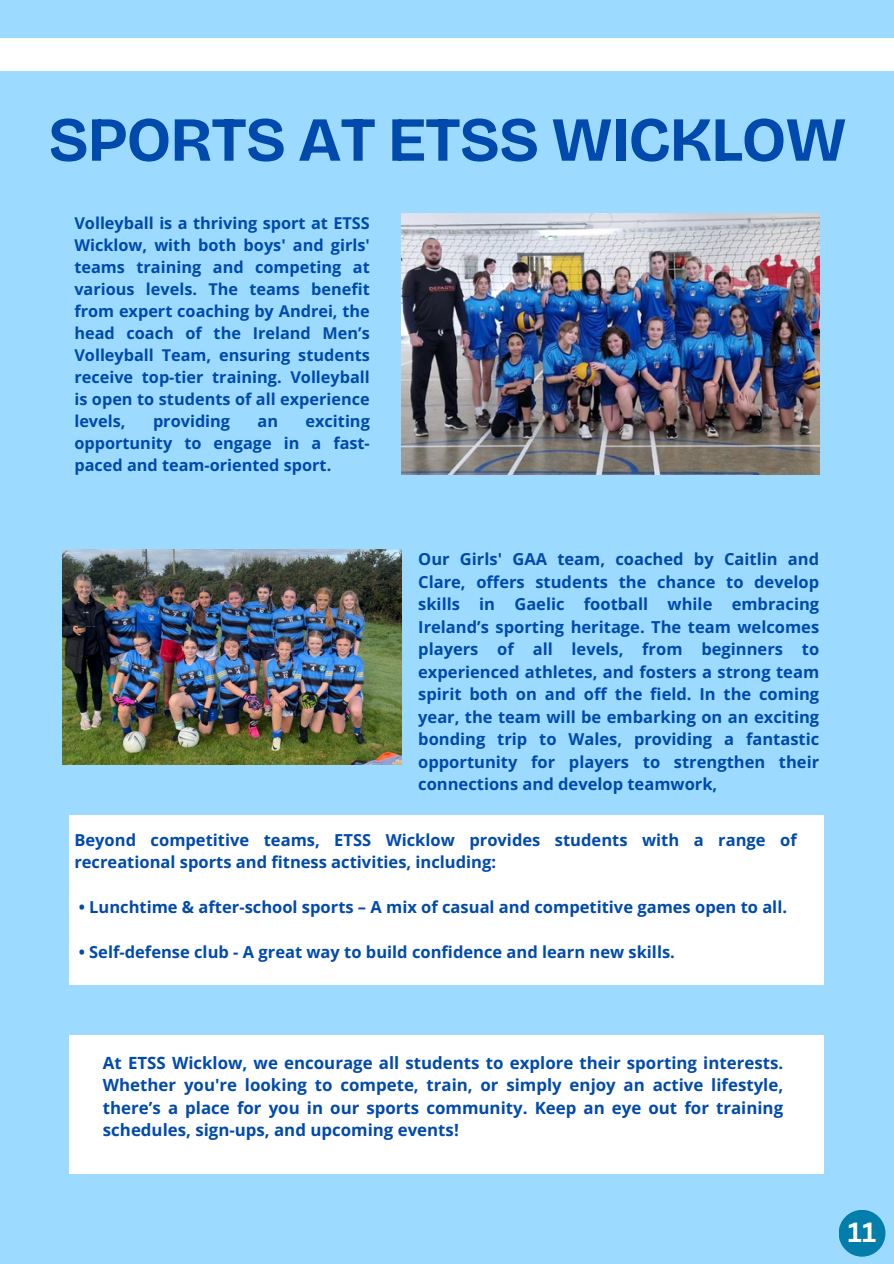
<style>
.page{position:relative;width:894px;height:1264px;background:#fff}
.page>*{position:absolute;margin:0;border:0;box-sizing:border-box;transform-origin:0 0}
.t1{font:700 62.55px "Bricolage Grotesque";letter-spacing:-.02em;color:#004aad}
.t2{font:700 27px "Canva Sans";color:#fff}
.t3{font:700 16.8px/22.5px "Open Sans";color:#004aad;text-align:justify}
.t4{font:700 16.5px/22.5px "Open Sans";color:#004aad}
.t5{font:700 16.2px/22px "Open Sans";color:#004aad;text-align:justify}
</style>
<div class="page">
<div style="left:0;top:0;width:893px;height:1263px;background:#9cdbff"></div>
<div style="left:0;top:39px;width:893px;height:32px;background:#fff"></div>
<img style="left:401px;top:213px;width:417px;height:261px">
<div style="left:69px;top:815px;width:754px;height:169px;background:#fff"></div>
<img style="left:62px;top:550px;width:339px;height:214px">
<div style="left:838px;top:1209px;width:47px;height:47px;background:#037da9;border-radius:50%"></div>
<div style="left:69px;top:1035px;width:754px;height:139px;background:#fff"></div>
<p class="t1" style="left:48px;top:102px;width:799px">SPORTS AT ETSS WICKLOW</p>
<p class="t5" style="left:74px;top:211px;width:297px">Volleyball is a thriving sport at ETSS Wicklow, with both boys' and girls' teams training and competing at various levels. The teams benefit from expert coaching by Andrei, the head coach of the Ireland Men’s Volleyball Team, ensuring students receive top-tier training. Volleyball is open to students of all experience levels,</p>
<p class="t5" style="left:74px;top:409px;width:297px;text-indent:231px">exciting opportunity to engage in a fast&shy;paced and team-oriented sport.</p>
<p class="t5" style="left:153px;top:409px;width:79px">providing</p>
<p class="t5" style="left:257px;top:409px;width:22px">an</p>
<p class="t4" style="left:418px;top:547px;width:402px;text-align:justify">Our Girls' GAA team, coached by Caitlin and Clare, offers students the chance to develop skills in Gaelic football while embracing Ireland’s sporting heritage. The team welcomes players of all levels, from beginners to experienced athletes, and fosters a strong team spirit both on and off the field. In the coming year, the team will be embarking on an exciting bonding trip to Wales, providing a fantastic opportunity for players to strengthen their connections and develop teamwork,</p>
<p class="t4" style="left:74px;top:828px;width:723px">Beyond competitive teams, ETSS Wicklow provides students with a range of recreational sports and fitness activities, including:</p>
<p class="t4" style="left:79px;top:895px;width:709px">• Lunchtime &amp; after-school sports – A mix of casual and competitive games open to all.</p>
<p class="t4" style="left:79px;top:940px;width:597px">• Self-defense club - A great way to build confidence and learn new skills.</p>
<p class="t3" style="left:103px;top:1051px;width:681px">At ETSS Wicklow, we encourage all students to explore their sporting interests.<br>Whether you're looking to compete, train, or simply enjoy an active lifestyle, there’s a place for you in our sports community. Keep an eye out for training schedules, sign-ups, and upcoming events!</p>
<p class="t2" style="left:847px;top:1212px;width:30px">11</p>
</div>
